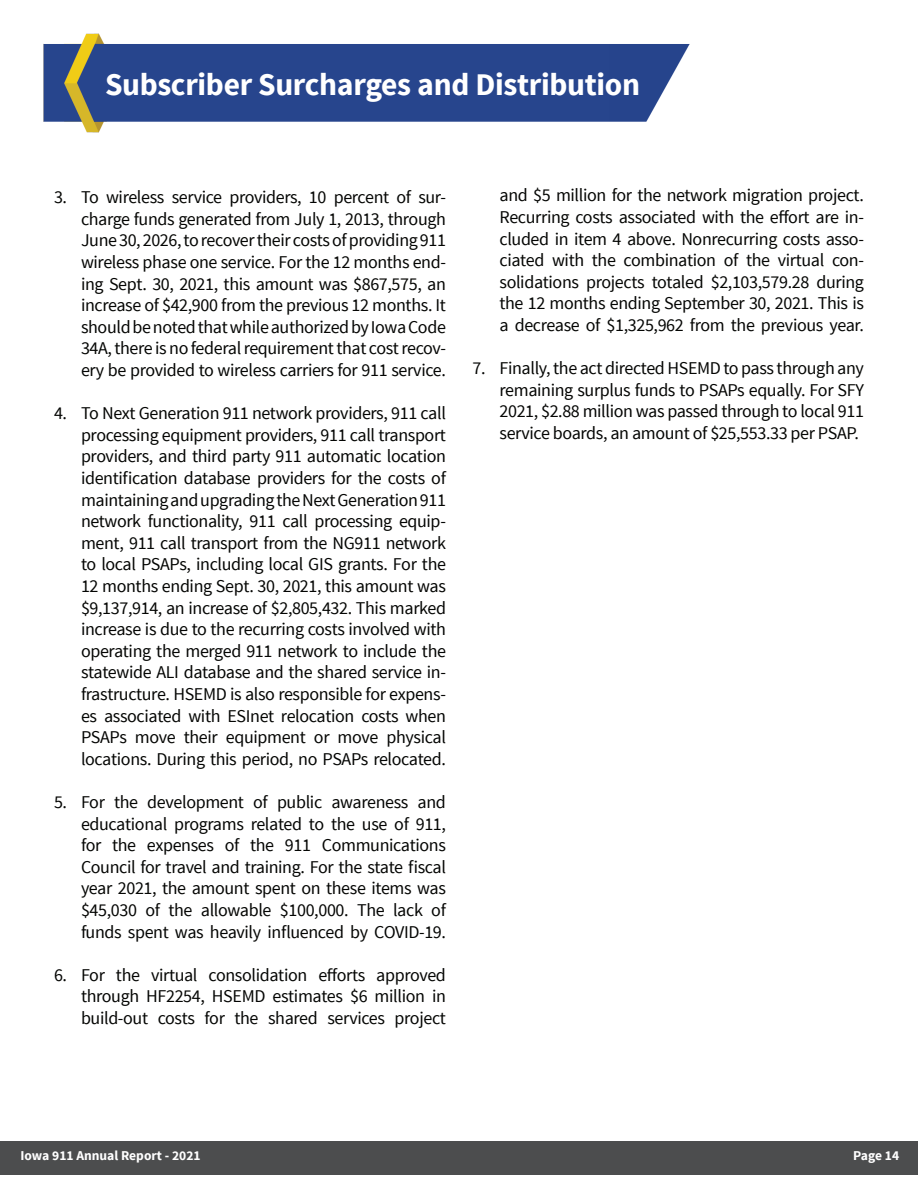
<style>
.page{position:relative;width:918px;height:1188px;background:#fff}
.page>*{position:absolute;margin:0;border:0;box-sizing:border-box;transform-origin:0 0}
.Section{font:700 31.5px "Source Sans Pro";letter-spacing:-.01em;color:#fff}
.t1{font:18px/21.6px "Source Sans Pro";letter-spacing:-.02em;color:#040503;text-align:justify}
.t2{font:700 13.5px "Source Sans Pro";color:#fff}
</style>
<div class="page">
<div style="left:0;top:1141px;width:918px;height:34px;background:#4c4d4e"></div>
<img style="left:43px;top:33px;width:647px;height:100px">
<p class="Section" style="left:105px;top:64px;width:537px">Subscriber Surcharges and Distribution</p>
<p class="t1" style="left:81px;top:187px;width:367px;text-indent:-27px">3. To wireless service providers, 10 percent of sur&shy;charge funds generated from July 1, 2013, through June 30, 2026, to recover their costs of providing 911 wireless phase one service. For the 12 months end&shy;ing Sept. 30, 2021, this amount was $867,575, an increase of $42,900 from the previous 12 months. It should be noted that while authorized by Iowa Code 34A, there is no federal requirement that cost recov&shy;ery be provided to wireless carriers for 911 service.</p>
<p class="t1" style="left:81px;top:403px;width:367px;text-indent:-27px">4. To Next Generation 911 network providers, 911 call processing equipment providers, 911 call transport providers, and third party 911 automatic location identification database providers for the costs of maintaining and upgrading the Next Generation 911 network functionality, 911 call processing equip&shy;ment, 911 call transport from the NG911 network to local PSAPs, including local GIS grants. For the 12 months ending Sept. 30, 2021, this amount was $9,137,914, an increase of $2,805,432. This marked increase is due to the recurring costs involved with operating the merged 911 network to include the statewide ALI database and the shared service in&shy;frastructure. HSEMD is also responsible for expens&shy;es associated with ESInet relocation costs when PSAPs move their equipment or move physical locations. During this period, no PSAPs relocated.</p>
<p class="t1" style="left:81px;top:791px;width:367px;text-indent:-27px">5. For the development of public awareness and educational programs related to the use of 911, for the expenses of the 911 Communications Council for travel and training. For the state fiscal year 2021, the amount spent on these items was $45,030 of the allowable $100,000. The lack of funds spent was heavily influenced by COVID-19.</p>
<p class="t1" style="left:81px;top:964px;width:366px;text-indent:-27px">6. For the virtual consolidation efforts approved through HF2254, HSEMD estimates $6 million in build-out costs for the shared services project</p>
<p class="t1" style="left:500px;top:185px;width:366px">and $5 million for the network migration project.<br>Recurring costs associated with the effort are in&shy;cluded in item 4 above. Nonrecurring costs asso&shy;ciated with the combination of the virtual con&shy;solidations projects totaled $2,103,579.28 during the 12 months ending September 30, 2021. This is a decrease of $1,325,962 from the previous year.</p>
<p class="t1" style="left:500px;top:358px;width:366px;text-indent:-27px">7. Finally, the act directed HSEMD to pass through any remaining surplus funds to PSAPs equally. For SFY 2021, $2.88 million was passed through to local 911 service boards, an amount of $25,553.33 per PSAP.</p>
<p class="t2" style="left:20px;top:1147px;width:182px">Iowa 911 Annual Report - 2021</p>
<p class="t2" style="left:853px;top:1147px;width:47px">Page 14</p>
</div>
